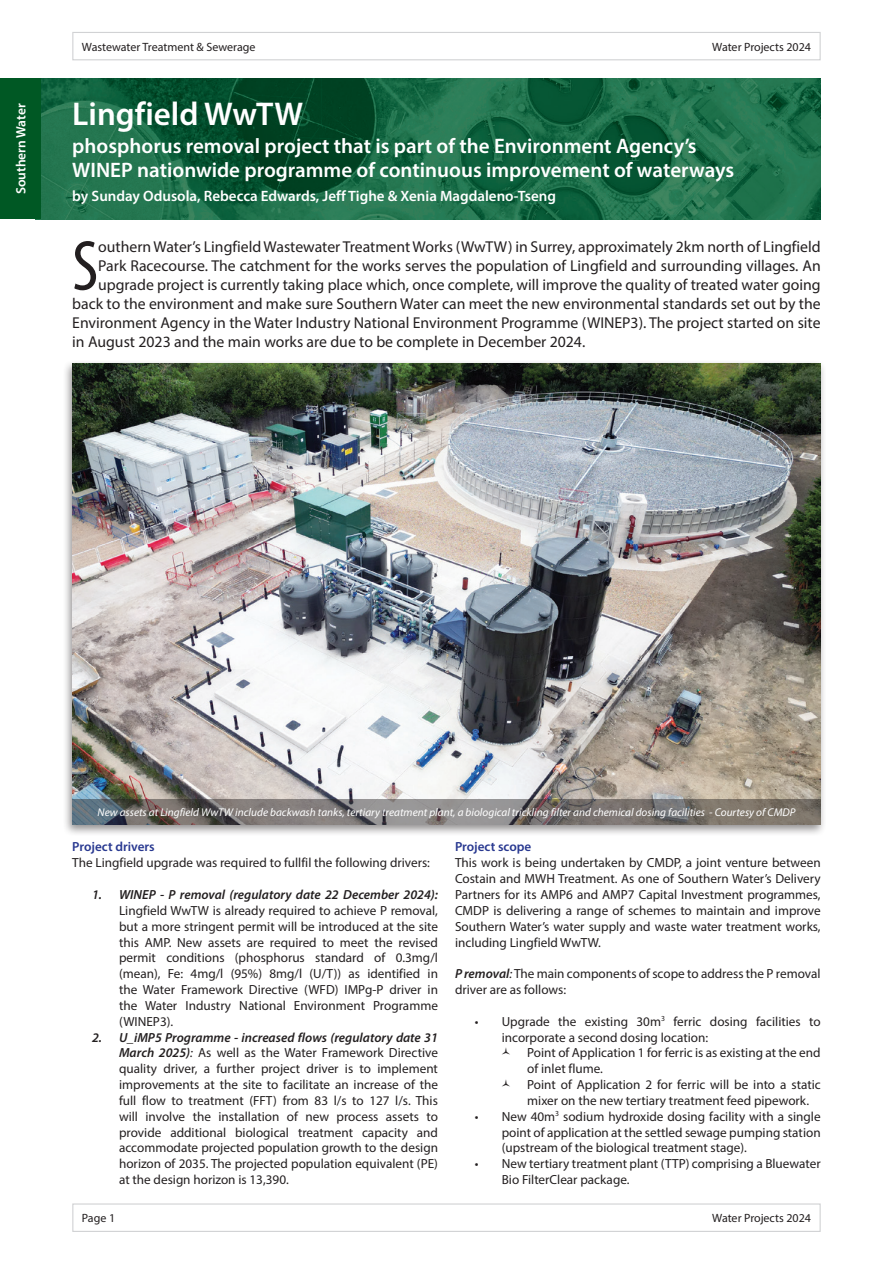
<style>
.page{position:relative;width:893px;height:1263px;background:#fff}
.page>*{position:absolute;margin:0;border:0;box-sizing:border-box;transform-origin:0 0}
.Intro{font:condensed 71.85px "Myriad Pro";color:#231f20}
.t1{font:600 33px "Myriad Pro";color:#fff}
.Sub-title{font:600 21px/24px "Myriad Pro";color:#fff}
.Intro-2{font:15.75px "Myriad Pro";color:#231f20}
.By_line{font:600 15px "Myriad Pro";color:#fff}
.t2{font:600 13.5px "Myriad Pro";color:#fff}
.Body_text{font:13.2px/15.9px "Myriad Pro";color:#231f20}
.Sub-heads{font:600 13.2px "Myriad Pro";color:#283890}
.Header___Footer{font:12px "Myriad Pro";color:#231f20}
.t3{font:italic 11.25px "Myriad Pro";color:#fff}
.s1{font-weight:600;font-style:italic}
.s2{font-style:italic}
</style>
<div class="page">
<div style="left:62px;top:359px;width:765px;height:478px;background:#231f20;opacity:.5"></div>
<img style="left:72px;top:364px;width:749px;height:435px">
<img style="left:41px;top:79px;width:780px;height:140px">
<svg style="left:72px;top:799px;width:749px;height:25px;background:#787472"></svg>
<div style="left:0;top:79px;width:41px;height:140px;background:#005824"></div>
<div style="left:72px;top:1203px;width:749px;height:29px;border:1px solid #d1d2d4"></div>
<div style="left:72px;top:32px;width:749px;height:28px;border:1px solid #d1d2d4"></div>
<p class="t2" style="left:12px;top:194px;width:93px;rotate:-90deg">Southern Water</p>
<p class="Header___Footer" style="left:82px;top:39px;width:175px">Wastewater Treatment &amp; Sewerage</p>
<p class="Header___Footer" style="left:712px;top:39px;width:100px">Water Projects 2024</p>
<p class="t1" style="left:72px;top:93px;width:232px">Lingfield WwTW</p>
<p class="Sub-title" style="left:72px;top:134px;width:663px">phosphorus removal project that is part of the Environment Agency’s<br>WINEP nationwide programme of continuous improvement of waterways</p>
<p class="By_line" style="left:72px;top:187px;width:485px">by Sunday Odusola, Rebecca Edwards, Jeff Tighe &amp; Xenia Magdaleno-Tseng</p>
<p class="Intro" style="left:72px;top:223px;width:27px">S</p>
<p class="Intro-2" style="left:98px;top:237px;width:724px">outhern Water’s Lingfield Wastewater Treatment Works (WwTW) in Surrey, approximately 2km north of Lingfield</p>
<p class="Intro-2" style="left:98px;top:256px;width:724px">Park Racecourse. The catchment for the works serves the population of Lingfield and surrounding villages. An</p>
<p class="Intro-2" style="left:98px;top:275px;width:724px">upgrade project is currently taking place which, once complete, will improve the quality of treated water going</p>
<p class="Intro-2" style="left:72px;top:294px;width:750px">back to the environment and make sure Southern Water can meet the new environmental standards set out by the</p>
<p class="Intro-2" style="left:72px;top:313px;width:750px">Environment Agency in the Water Industry National Environment Programme (WINEP3). The project started on site</p>
<p class="Intro-2" style="left:72px;top:332px;width:514px">in August 2023 and the main works are due to be complete in December 2024.</p>
<p class="t3" style="left:98px;top:805px;width:699px">New assets at Lingfield WwTW include backwash tanks, tertiary treatment plant, a biological trickling filter and chemical dosing facilities - Courtesy of CMDP</p>
<p class="Sub-heads" style="left:455px;top:839px;width:78px">Project scope</p>
<p class="Body_text" style="left:455px;top:855px;width:367px;text-align:justify">This work is being undertaken by CMDP, a joint venture between Costain and MWH Treatment. As one of Southern Water’s Delivery Partners for its AMP6 and AMP7 Capital Investment programmes, CMDP is delivering a range of schemes to maintain and improve Southern Water’s water supply and waste water treatment works, including Lingfield WwTW.</p>
<p class="Body_text" style="left:455px;top:966px;width:367px"><span class="s1">P removal</span><span class="s2">:</span> The main components of scope to address the P removal driver are as follows:</p>
<p class="Body_text" style="left:502px;top:1013px;width:320px;text-indent:-27px">• Upgrade the existing 30m<sup>3</sup> ferric dosing facilities to incorporate a second dosing location:</p>
<p class="Body_text" style="left:527px;top:1045px;width:295px">Point of Application 1 for ferric is as existing at the end of inlet flume.</p>
<p class="Body_text" style="left:527px;top:1076px;width:295px">Point of Application 2 for ferric will be into a static mixer on the new tertiary treatment feed pipework.</p>
<p class="Body_text" style="left:502px;top:1108px;width:320px;text-align:justify;text-indent:-27px">• New 40m<sup>3</sup> sodium hydroxide dosing facility with a single point of application at the settled sewage pumping station (upstream of the biological treatment stage).</p>
<p class="Body_text" style="left:502px;top:1156px;width:320px;text-indent:-27px">• New tertiary treatment plant (TTP) comprising a Bluewater<br>Bio FilterClear package.</p>
<p class="Sub-heads" style="left:72px;top:839px;width:84px">Project drivers</p>
<p class="Body_text" style="left:72px;top:855px;width:359px">The Lingfield upgrade was required to fullfil the following drivers:</p>
<p class="Body_text" style="left:119px;top:886px;width:320px;text-align:justify;text-indent:-27px"><span class="s1">1. WINEP - P removal (regulatory date 22 December 2024):<br></span>Lingfield WwTW is already required to achieve P removal, but a more stringent permit will be introduced at the site this AMP. New assets are required to meet the revised permit conditions (phosphorus standard of 0.3mg/l (mean), Fe: 4mg/l (95%) 8mg/l (U/T)) as identified in the Water Framework Directive (WFD) IMPg-P driver in the Water Industry National Environment Programme (WINEP3).</p>
<p class="Body_text" style="left:119px;top:1029px;width:320px;text-align:justify;text-indent:-27px"><span class="s1">2. U_iMP5 Programme - increased flows (regulatory date 31<br>March 2025)</span><span class="s2">:</span> As well as the Water Framework Directive quality driver, a further project driver is to implement improvements at the site to facilitate an increase of the full flow to treatment (FFT) from 83 l/s to 127 l/s. This will involve the installation of new process assets to provide additional biological treatment capacity and accommodate projected population growth to the design horizon of 2035. The projected population equivalent (PE) at the design horizon is 13,390.</p>
<p class="Header___Footer" style="left:82px;top:1211px;width:35px">Page 1</p>
<p class="Header___Footer" style="left:712px;top:1211px;width:100px">Water Projects 2024</p>
</div>
